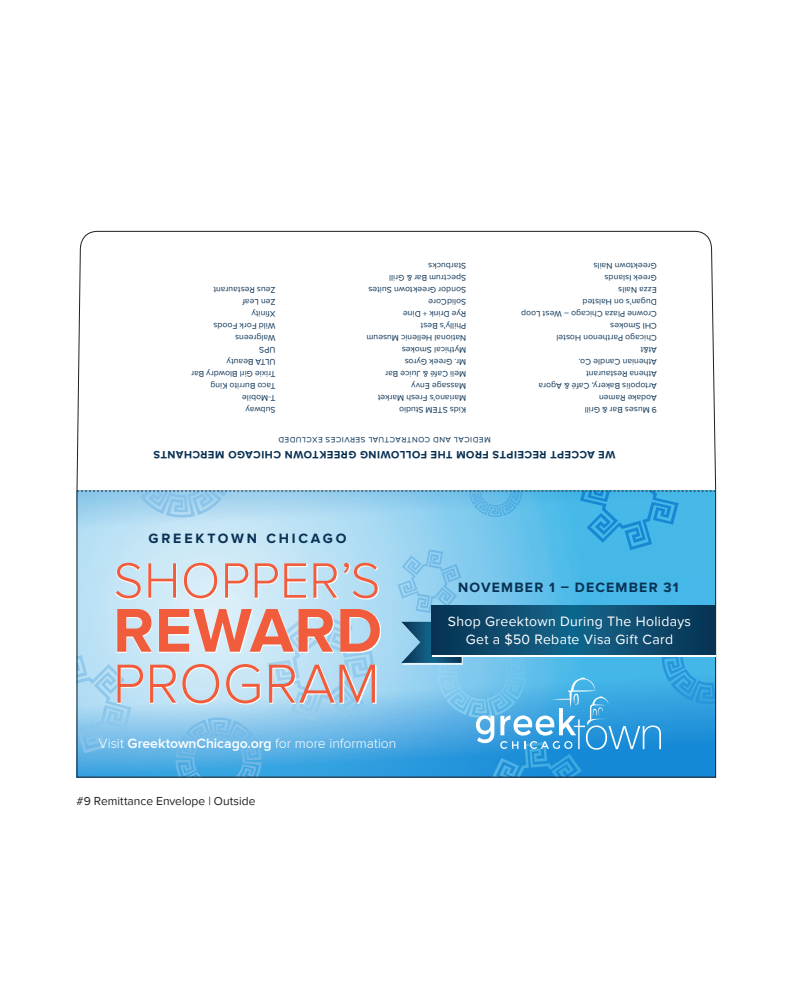
<style>
.page{position:relative;width:792px;height:1008px;background:#fff}
.page>*{position:absolute;margin:0;border:0;box-sizing:border-box;transform-origin:0 0}
.t1{font:700 64px "Proxima Nova";letter-spacing:.01em;color:#f15c3c}
.t2{font:300 57px "Proxima Nova";letter-spacing:.005em;color:#f15c3c}
.t3{font:300 51.5px "Proxima Nova";letter-spacing:.005em;color:#f15c3c}
.t4{font:14px/17.7px "Proxima Nova";letter-spacing:.025em;color:#fff;text-align:center}
.t5{font:300 14px "Proxima Nova";letter-spacing:-.005em;color:#fff}
.t6{font:700 14px "Proxima Nova";letter-spacing:.09em;color:#093153}
.t7{font:700 14px "Proxima Nova";letter-spacing:.2em;color:#093153}
.t8{font:12px "Proxima Nova";color:#231f20}
.t9{font:700 11px "Proxima Nova";letter-spacing:.045em;color:#093153}
.t10{font:8.5px/12px "Proxima Nova";letter-spacing:.015em;color:#093153}
.t11{font:8px "Proxima Nova";letter-spacing:.07em;color:#093153}
.s1{font-weight:600}
</style>
<div class="page">
<svg style="left:77px;top:230px;width:639px;height:261px"></svg>
<svg style="left:76px;top:491px;width:640px;height:286px;background:#7cbde1"></svg>
<p class="t10" style="left:466px;top:416px;width:101px;rotate:-180deg">Kids STEM Studio<br>Mariano’s Fresh Market<br>Massage Envy<br>Meli Café &amp; Juice Bar<br>Mr. Greek Gyros<br>Mythical Smokes<br>National Hellenic Museum<br>Philly’s Best<br>Rye Drink + Dine<br>SolidCore<br>Sondor Greektown Suites<br>Spectrum Bar &amp; Grill<br>Starbucks</p>
<p class="t10" style="left:657px;top:416px;width:137px;rotate:-180deg">9 Muses Bar &amp; Grill<br>Aodake Ramen<br>Artopolis Bakery, Café &amp; Agora<br>Athena Restaurant<br>Athenian Candle Co.<br>At&amp;t<br>Chicago Parthenon Hostel<br>CHI Smokes<br>Crowne Plaza Chicago – West Loop<br>Dugan’s on Halsted<br>Ezza Nails<br>Greek Islands<br>Greektown Nails</p>
<p class="t10" style="left:276px;top:416px;width:86px;rotate:-180deg">Subway<br>T-Mobile<br>Taco Burrito King<br>Trixie Girl Blowdry Bar<br>ULTA Beauty<br>UPS<br>Walgreens<br>Wild Fork Foods<br>Xfinity<br>Zen Leaf<br>Zeus Restaurant</p>
<p class="t9" style="left:615px;top:461px;width:463px;rotate:-180deg">WE ACCEPT RECEIPTS FROM THE FOLLOWING GREEKTOWN CHICAGO MERCHANTS</p>
<p class="t11" style="left:491px;top:444px;width:214px;rotate:-180deg">MEDICAL AND CONTRACTUAL SERVICES EXCLUDED</p>
<h3 class="t7" style="left:148px;top:530px;width:200px">GREEKTOWN CHICAGO</h3>
<h3 class="t3" style="left:114px;top:552px;width:268px">SHOPPER’S</h3>
<h1 class="t1" style="left:113px;top:594px;width:271px">REWARD</h1>
<h2 class="t2" style="left:113px;top:652px;width:269px">PROGRAM</h2>
<h3 class="t5" style="left:99px;top:736px;width:299px">Visit <span class="s1">GreektownChicago.org</span> for more information</h3>
<h3 class="t8" style="left:76px;top:795px;width:181px">#9 Remittance Envelope | Outside</h3>
<h3 class="t6" style="left:458px;top:579px;width:222px">NOVEMBER 1 – DECEMBER 31</h3>
<h3 class="t4" style="left:448px;top:613px;width:245px">Shop Greektown During The Holidays<br>Get a $50 Rebate Visa Gift Card</h3>
</div>
